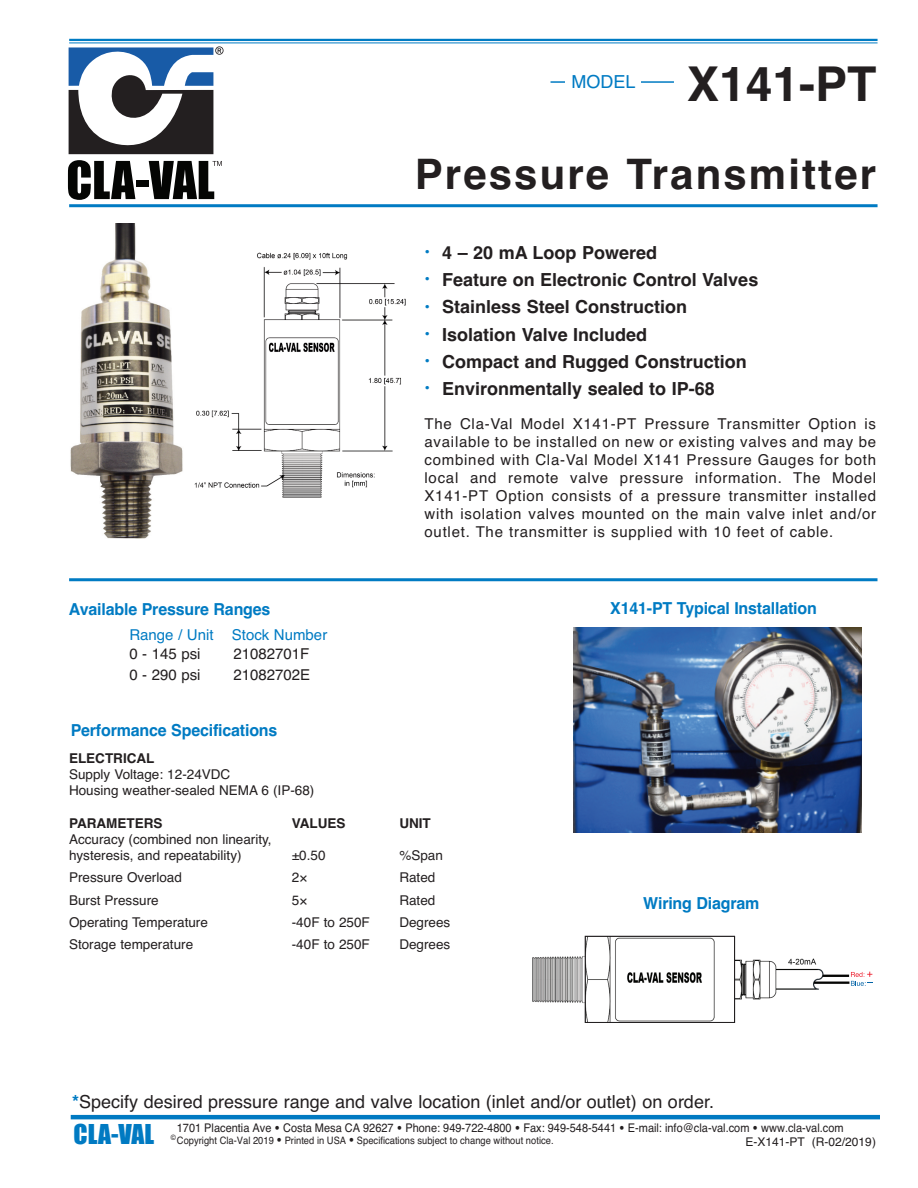
<style>
.page{position:relative;width:918px;height:1188px;background:#fff}
.page>*{position:absolute;margin:0;border:0;box-sizing:border-box;transform-origin:0 0}
.t1{font:700 48px "Helvetica";color:#231f20}
.t2{font:700 42px "Helvetica";letter-spacing:.05em;color:#231f20}
.t3{font:25.35px "Impact";color:#007ac2}
.t4{font:700 18px/27.3px "Helvetica";color:#231f20}
.t5{font:18px "Helvetica";color:#231f20}
.t6{font:18px "Helvetica";color:#007bc3}
.t7{font:700 16.5px "Helvetica";letter-spacing:-.01em;color:#007bc3}
.t8{font:15px/18px "Helvetica";letter-spacing:.05em;color:#231f20;text-align:justify}
.t9{font:15px "Helvetica";color:#007bc3}
.t10{font:15px "Helvetica";color:#231f20}
.t11{font:13.5px/22.2px "Helvetica";color:#231f20}
.t12{font:700 13.5px "Helvetica";color:#231f20}
.t13{font:12px "Helvetica";color:#231f20;scale:.92 1}
.t14{font:12px "Helvetica";color:#231f20}
.t15{font:10.2px "Helvetica";color:#231f20;scale:.92 1}
.t16{font:7.5px "Arial";color:#231f20;scale:.92 1}
.s1{font-size:21px;color:#007bc3}
.s2{font-weight:700;color:#007bc3}
.s3{font-family:"Arial";font-weight:900}
.s4{font-family:"Arial";font-weight:900;font-size:12px}
</style>
<div class="page">
<img style="left:532px;top:936px;width:319px;height:86px">
<svg style="left:851px;top:972px;width:21px;height:14px"></svg>
<div style="left:585px;top:936px;width:150px;height:87px;border:1px solid #201d1e"></div>
<img style="left:70px;top:224px;width:113px;height:315px">
<hr style="left:71px;top:1115px;width:808px;height:4px;background:#007ac2">
<hr style="left:69px;top:39px;width:809px;height:2px;background:#007bc3">
<hr style="left:69px;top:43px;width:809px;height:1px;background:#007bc3">
<svg style="left:68px;top:160px;width:67px;height:40px"></svg>
<div style="left:136px;top:180px;width:12px;height:7px;background:#040503"></div>
<svg style="left:69px;top:46px;width:155px;height:108px"></svg>
<svg style="left:149px;top:161px;width:73px;height:38px"></svg>
<hr style="left:69px;top:204px;width:809px;height:3px;background:#007bc3">
<hr style="left:69px;top:578px;width:809px;height:3px;background:#007bc3">
<hr style="left:551px;top:81px;width:123px;height:2px;background:#007bc3">
<div style="left:566px;top:73px;width:75px;height:22px;background:#fff"></div>
<img style="left:194px;top:252px;width:211px;height:245px">
<img style="left:574px;top:628px;width:288px;height:205px">
<p class="t6" style="left:571px;top:71px;width:66px">MODEL</p>
<h1 class="t1" style="left:687px;top:57px;width:191px">X141-PT</h1>
<h2 class="t2" style="left:415px;top:150px;width:463px">Pressure Transmitter</h2>
<p class="t7" style="left:69px;top:599px;width:203px">Available Pressure Ranges</p>
<p class="t9" style="left:129px;top:626px;width:199px">Range / Unit Stock Number</p>
<p class="t8" style="left:129px;top:645px;width:73px">0 - 145 psi</p>
<p class="t10" style="left:234px;top:646px;width:77px">21082701F</p>
<p class="t8" style="left:129px;top:666px;width:73px">0 - 290 psi</p>
<p class="t10" style="left:234px;top:666px;width:78px">21082702E</p>
<p class="t7" style="left:71px;top:721px;width:208px">Performance Specifications</p>
<p class="t12" style="left:69px;top:750px;width:87px">ELECTRICAL</p>
<p class="t11" style="left:69px;top:766px;width:247px;line-height:16.2px">Supply Voltage: 12-24VDC<br>Housing weather-sealed NEMA 6 (IP-68)</p>
<p class="t12" style="left:69px;top:815px;width:95px">PARAMETERS</p>
<p class="t11" style="left:69px;top:831px;width:204px;line-height:16.2px">Accuracy (combined non linearity, hysteresis, and repeatability)</p>
<p class="t11" style="left:69px;top:867px;width:140px">Pressure Overload<br>Burst Pressure<br>Operating Temperature<br>Storage temperature</p>
<p class="t12" style="left:292px;top:815px;width:55px">VALUES</p>
<p class="t11" style="left:292px;top:844px;width:80px">±0.50<br>2×<br>5×<br>-40F to 250F -40F to 250F</p>
<p class="t4" style="left:424px;top:239px;width:335px"><span class="s1">·</span> 4 – 20 mA Loop Powered<br><span class="s1">·</span> Feature on Electronic Control Valves <span class="s1">·</span> Stainless Steel Construction<br><span class="s1">·</span> Isolation Valve Included<br><span class="s1">·</span> Compact and Rugged Construction<br><span class="s1">·</span> Environmentally sealed to IP-68</p>
<p class="t8" style="left:424px;top:415px;width:453px">The Cla-Val Model X141-PT Pressure Transmitter Option is available to be installed on new or existing valves and may be combined with Cla-Val Model X141 Pressure Gauges for both local and remote valve pressure information. The Model X141-PT Option consists of a pressure transmitter installed with isolation valves mounted on the main valve inlet and/or outlet. The transmitter is supplied with 10 feet of cable.</p>
<p class="t12" style="left:399px;top:815px;width:33px">UNIT</p>
<p class="t11" style="left:399px;top:844px;width:53px">%Span<br>Rated<br>Rated<br>Degrees<br>Degrees</p>
<p class="t7" style="left:610px;top:599px;width:208px">X141-PT Typical Installation</p>
<p class="t7" style="left:643px;top:894px;width:118px">Wiring Diagram</p>
<p class="t5" style="left:72px;top:1092px;width:643px"><span class="s2">*</span>Specify desired pressure range and valve location (inlet and/or outlet) on order.</p>
<h3 class="t3" style="left:74px;top:1115px;width:82px">CLA-VAL</h3>
<p class="t13" style="left:177px;top:1118px;width:726px">1701 Placentia Ave <span class="s3">•</span> Costa Mesa CA 92627 <span class="s3">•</span> Phone: 949-722-4800 <span class="s3">•</span> Fax: 949-548-5441 <span class="s3">•</span> E-mail: info@cla-val.com <span class="s3">•</span> www.cla-val.com</p>
<p class="t16" style="left:171px;top:1133px;width:7px">©</p>
<p class="t15" style="left:177px;top:1132px;width:411px">Copyright Cla-Val 2019 <span class="s4">•</span> Printed in USA <span class="s4">•</span> Specifications subject to change without notice.</p>
<p class="t14" style="left:745px;top:1135px;width:132px">E-X141-PT (R-02/2019)</p>
</div>
